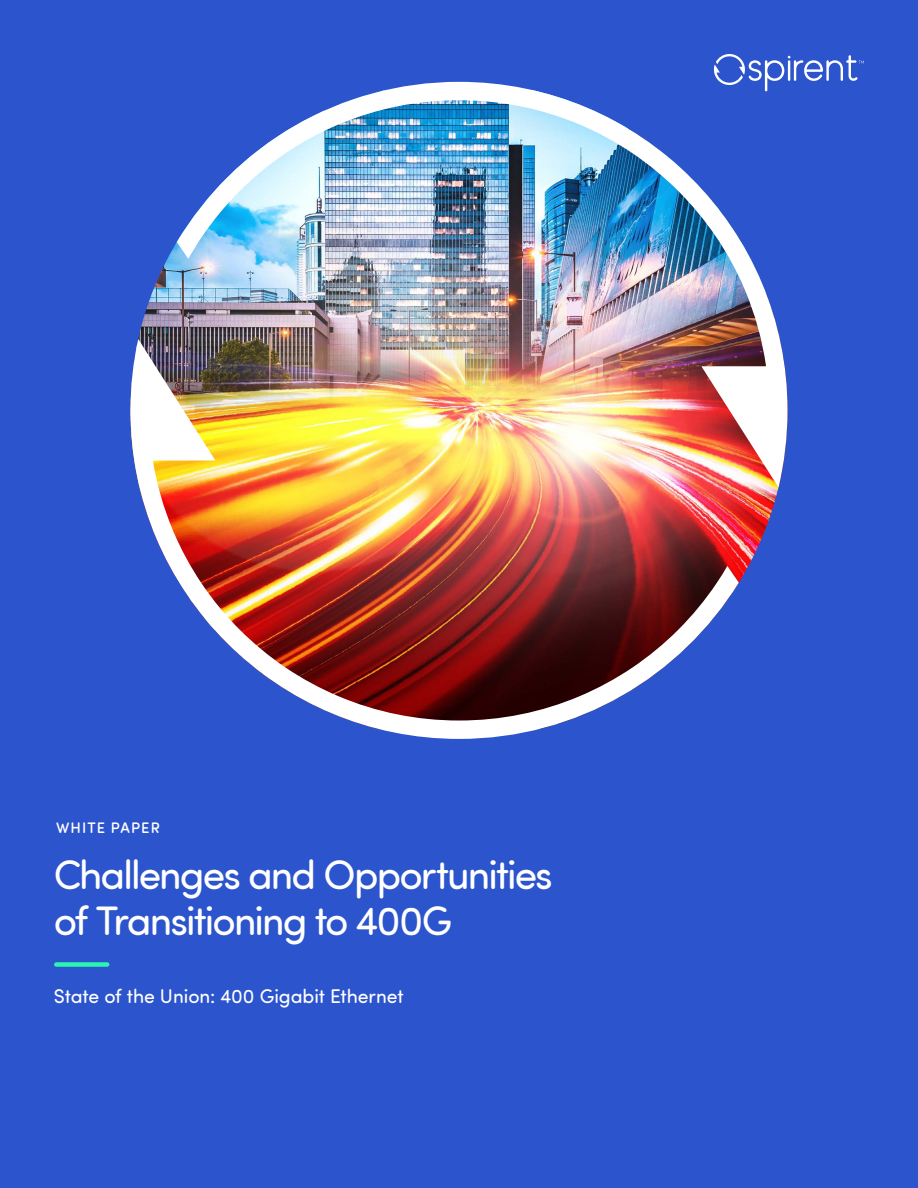
<style>
.page{position:relative;width:918px;height:1188px;background:#2c54cd}
.page>*{position:absolute;margin:0;border:0;box-sizing:border-box;transform-origin:0 0}
.t1{font:40.5px/46.5px "Sofia Pro Soft";letter-spacing:-.045em;color:#fff}
.t2{font:19.5px "Sofia Pro Soft";letter-spacing:-.005em;color:#fff}
.t3{font:500 15px "Sofia Pro Soft";letter-spacing:.07em;color:#fff}
</style>
<div class="page">
<svg style="left:56px;top:962px;width:54px;height:5px"></svg>
<svg style="left:714px;top:54px;width:150px;height:28px"></svg>
<img style="left:138px;top:242px;width:641px;height:340px">
<img style="left:130px;top:339px;width:609px;height:400px">
<img style="left:177px;top:82px;width:611px;height:405px">
<p class="t3" style="left:56px;top:817px;width:105px">WHITE PAPER</p>
<p class="t1" style="left:54px;top:850px;width:500px">Challenges and Opportunities of Transitioning to 400G</p>
<p class="t2" style="left:54px;top:983px;width:351px">State of the Union: 400 Gigabit Ethernet</p>
</div>
